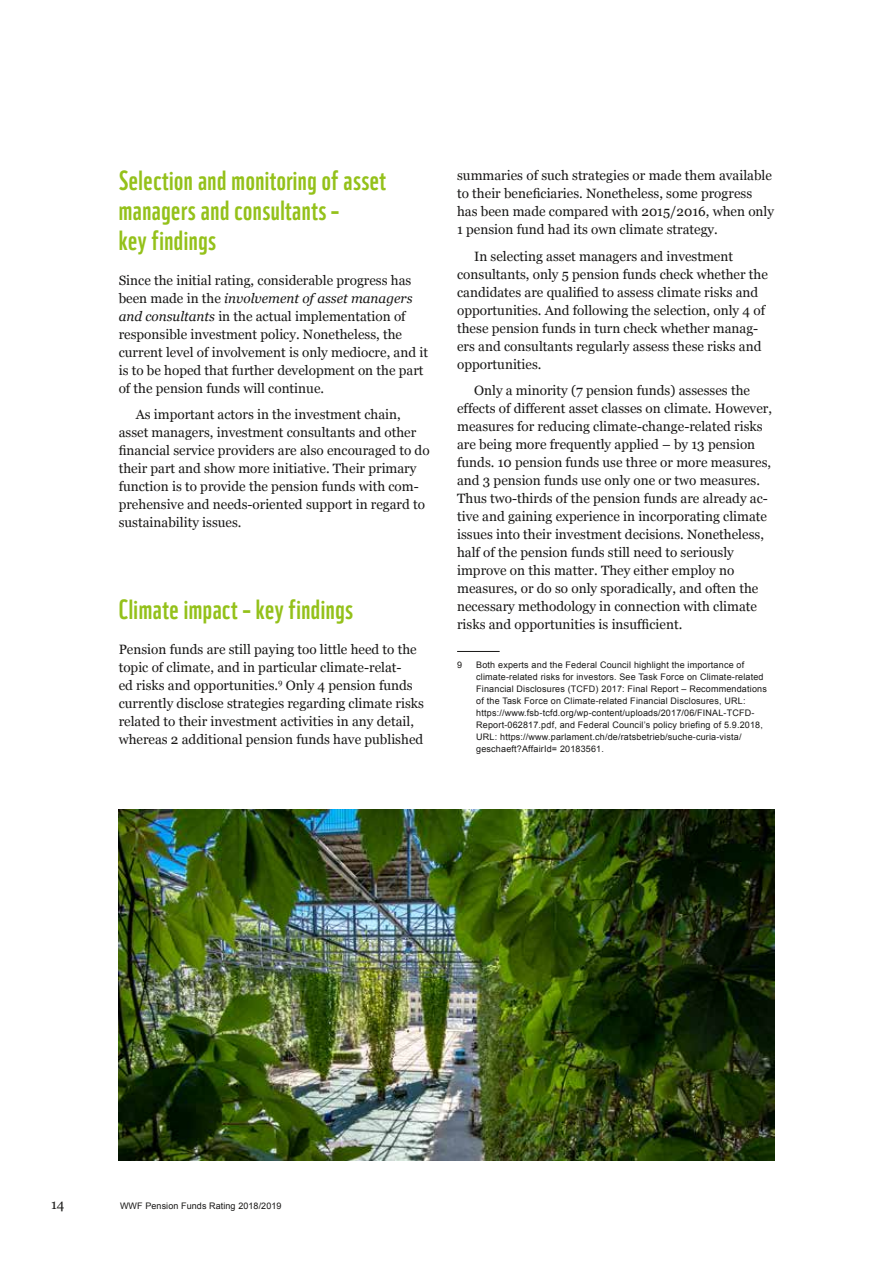
<style>
.page{position:relative;width:893px;height:1263px;background:#fff}
.page>*{position:absolute;margin:0;border:0;box-sizing:border-box;transform-origin:0 0}
.t1{font:27px/30px "WWF";letter-spacing:.02em;color:#94c11a}
.t2{font:13.5px/18px "Georgia";color:#181716}
.t3{font:9px/12px "Arial";letter-spacing:.02em;color:#181716}
.s1{font-style:italic}
</style>
<div class="page">
<hr style="left:457px;top:651px;width:43px;height:1px;background:#181716">
<img style="left:119px;top:809px;width:655px;height:352px">
<h1 class="t1" style="left:119px;top:162px;width:269px">Selection and monitoring of asset managers and consultants –<br>key findings</h1>
<p class="t2" style="left:119px;top:271px;width:311px">Since the initial rating, considerable progress has been made in the <span class="s1">involvement of asset managers and consultants</span> in the actual implementation of responsible investment policy. Nonetheless, the current level of involvement is only mediocre, and it is to be hoped that further development on the part of the pension funds will continue.</p>
<p class="t2" style="left:119px;top:405px;width:312px;text-indent:17px">As important actors in the investment chain, asset managers, investment consultants and other financial service providers are also encouraged to do their part and show more initiative. Their primary function is to provide the pension funds with com&shy;prehensive and needs-oriented support in regard to sustainability issues.</p>
<h1 class="t1" style="left:119px;top:591px;width:236px">Climate impact – key findings</h1>
<p class="t2" style="left:119px;top:640px;width:307px">Pension funds are still paying too little heed to the topic of climate, and in particular climate-relat-<br>ed risks and opportunities.<sup>9</sup> Only 4 pension funds currently disclose strategies regarding climate risks related to their investment activities in any detail, whereas 2 additional pension funds have published</p>
<p class="t2" style="left:457px;top:167px;width:318px">summaries of such strategies or made them available to their beneficiaries. Nonetheless, some progress has been made compared with 2015/2016, when only 1 pension fund had its own climate strategy.</p>
<p class="t2" style="left:457px;top:247px;width:312px;text-indent:17px">In selecting asset managers and investment consultants, only 5 pension funds check whether the candidates are qualified to assess climate risks and opportunities. And following the selection, only 4 of these pension funds in turn check whether manag&shy;ers and consultants regularly assess these risks and opportunities.</p>
<p class="t2" style="left:457px;top:382px;width:316px;text-indent:17px">Only a minority (7 pension funds) assesses the effects of different asset classes on climate. However, measures for reducing climate-change-related risks are being more frequently applied – by 13 pension funds. 10 pension funds use three or more measures, and 3 pension funds use only one or two measures.<br>Thus two-thirds of the pension funds are already ac&shy;tive and gaining experience in incorporating climate issues into their investment decisions. Nonetheless, half of the pension funds still need to seriously improve on this matter. They either employ no measures, or do so only sporadically, and often the necessary methodology in connection with climate risks and opportunities is insufficient.</p>
<p class="t3" style="left:457px;top:659px;width:7px">9</p>
<p class="t3" style="left:476px;top:659px;width:292px">Both experts and the Federal Council highlight the importance of climate-related risks for investors. See Task Force on Climate-related Financial Disclosures (TCFD) 2017: Final Report – Recommendations of the Task Force on Climate-related Financial Disclosures, URL: https://www.fsb-tcfd.org/wp-content/uploads/2017/06/FINAL-TCFD-Report-062817.pdf, and Federal Council’s policy briefing of 5.9.2018, URL: https://www.parlament.ch/de/ratsbetrieb/suche-curia-vista/ geschaeft?AffairId= 20183561.</p>
<p class="t2" style="left:51px;top:1196px;width:15px">14</p>
<p class="t3" style="left:120px;top:1200px;width:163px">WWF Pension Funds Rating 2018/2019</p>
</div>
